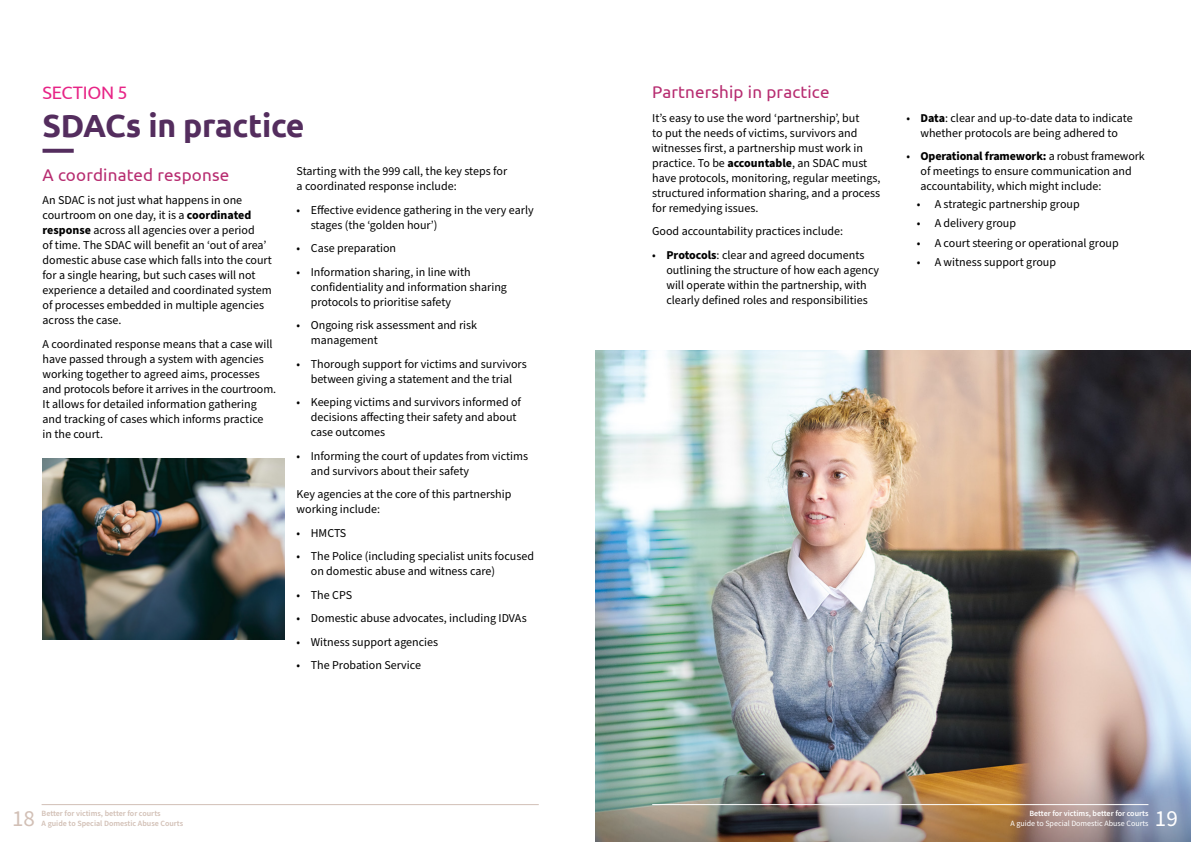
<style>
.page{position:relative;width:1191px;height:842px;background:#fff}
.page>*{position:absolute;margin:0;border:0;box-sizing:border-box;transform-origin:0 0}
.t1{font:700 32px "Ubuntu";letter-spacing:-.01em;color:#542d5e}
.t2{font:23px "Source Sans Pro";color:#d2c0b6}
.t3{font:23px "Source Sans Pro";color:#fff}
.t4{font:18px "Ubuntu";letter-spacing:-.01em;color:#e72486}
.t5{font:17px "Ubuntu";letter-spacing:.01em;color:#b72c70}
.t6{font:12px/15px "Source Sans Pro";color:#000}
.t7{font:600 8px "Source Sans Pro";color:#d2c0b6}
.t8{font:8px "Source Sans Pro";color:#fff}
.t9{font:600 8px "Source Sans Pro";color:#fff}
.s1{font-weight:700}
</style>
<div class="page">
<hr style="left:42px;top:804px;width:497px;height:1px;background:#d2c0b6">
<svg style="left:43px;top:149px;width:31px;height:4px"></svg>
<img style="left:43px;top:459px;width:242px;height:181px">
<img style="left:595px;top:350px;width:596px;height:492px">
<hr style="left:652px;top:804px;width:496px;height:1px;background:#fff">
<h3 class="t4" style="left:43px;top:82px;width:86px">SECTION 5</h3>
<h1 class="t1" style="left:43px;top:107px;width:264px">SDACs in practice</h1>
<h3 class="t5" style="left:43px;top:164px;width:188px">A coordinated response</h3>
<p class="t6" style="left:43px;top:193px;width:231px">An SDAC is not just what happens in one courtroom on one day, it is a <span class="s1">coordinated response</span> across all agencies over a period<br>of time. The SDAC will benefit an ‘out of area’ domestic abuse case which falls into the court for a single hearing, but such cases will not experience a detailed and coordinated system of processes embedded in multiple agencies across the case.</p>
<p class="t6" style="left:43px;top:336px;width:235px">A coordinated response means that a case will have passed through a system with agencies working together to agreed aims, processes and protocols before it arrives in the courtroom.<br>It allows for detailed information gathering and tracking of cases which informs practice<br>in the court.</p>
<p class="t6" style="left:297px;top:164px;width:212px">Starting with the 999 call, the key steps for a coordinated response include:</p>
<p class="t6" style="left:311px;top:203px;width:224px;text-indent:-14px">• Effective evidence gathering in the very early stages (the ‘golden hour’)</p>
<p class="t6" style="left:297px;top:241px;width:101px">• Case preparation</p>
<p class="t6" style="left:311px;top:265px;width:198px;text-indent:-14px">• Information sharing, in line with confidentiality and information sharing protocols to prioritise safety</p>
<p class="t6" style="left:311px;top:318px;width:168px;text-indent:-14px">• Ongoing risk assessment and risk management</p>
<p class="t6" style="left:297px;top:357px;width:232px;text-align:center">• Thorough support for victims and survivors between giving a statement and the trial</p>
<p class="t6" style="left:311px;top:395px;width:212px;text-indent:-14px">• Keeping victims and survivors informed of decisions affecting their safety and about case outcomes</p>
<p class="t6" style="left:311px;top:449px;width:219px;text-indent:-14px">• Informing the court of updates from victims and survivors about their safety</p>
<p class="t6" style="left:297px;top:487px;width:216px">Key agencies at the core of this partnership working include:</p>
<p class="t6" style="left:297px;top:526px;width:51px">• HMCTS</p>
<p class="t6" style="left:311px;top:549px;width:225px;text-indent:-14px">• The Police (including specialist units focused on domestic abuse and witness care)</p>
<p class="t6" style="left:297px;top:588px;width:57px">• The CPS</p>
<p class="t6" style="left:297px;top:611px;width:232px">• Domestic abuse advocates, including IDVAs</p>
<p class="t6" style="left:297px;top:635px;width:143px">• Witness support agencies</p>
<p class="t6" style="left:297px;top:658px;width:126px">• The Probation Service</p>
<p class="t7" style="left:42px;top:808px;width:120px">Better for victims, better for courts</p>
<h2 class="t2" style="left:12px;top:803px;width:24px">18</h2>
<p class="t7" style="left:42px;top:818px;width:143px">A guide to Special Domestic Abuse Courts</p>
<h3 class="t5" style="left:652px;top:82px;width:179px">Partnership in practice</h3>
<p class="t6" style="left:652px;top:111px;width:230px">It’s easy to use the word ‘partnership’, but<br>to put the needs of victims, survivors and witnesses first, a partnership must work in practice. To be <span class="s1">accountable</span>, an SDAC must have protocols, monitoring, regular meetings, structured information sharing, and a process for remedying issues.</p>
<p class="t6" style="left:652px;top:224px;width:192px">Good accountability practices include:</p>
<p class="t6" style="left:666px;top:248px;width:214px;text-indent:-14px">• <span class="s1">Protocols</span>: clear and agreed documents outlining the structure of how each agency will operate within the partnership, with clearly defined roles and responsibilities</p>
<p class="t6" style="left:906px;top:111px;width:228px;text-align:center">• <span class="s1">Data</span>: clear and up-to-date data to indicate whether protocols are being adhered to</p>
<p class="t6" style="left:920px;top:149px;width:226px;text-indent:-14px">• <span class="s1">Operational framework:</span> a robust framework of meetings to ensure communication and accountability, which might include:</p>
<p class="t6" style="left:917px;top:197px;width:164px">• A strategic partnership group</p>
<p class="t6" style="left:917px;top:216px;width:101px">• A delivery group</p>
<p class="t6" style="left:917px;top:235px;width:203px">• A court steering or operational group</p>
<p class="t6" style="left:917px;top:255px;width:141px">• A witness support group</p>
<p class="t9" style="left:1029px;top:808px;width:120px">Better for victims, better for courts</p>
<p class="t8" style="left:1010px;top:818px;width:139px">A guide to Special Domestic Abuse Courts</p>
<h2 class="t3" style="left:1155px;top:803px;width:24px">19</h2>
</div>
